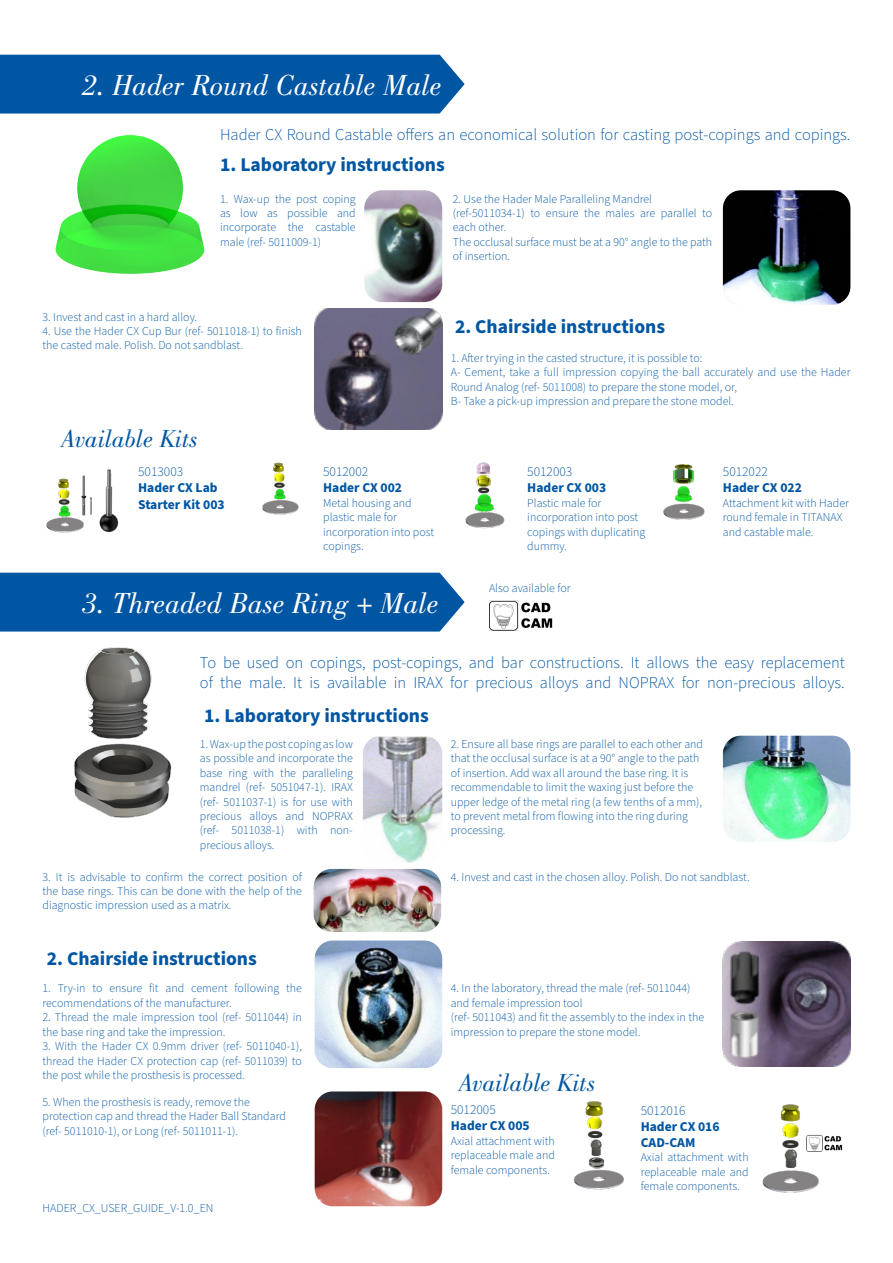
<style>
.page{position:relative;width:893px;height:1263px;background:#fff}
.page>*{position:absolute;margin:0;border:0;box-sizing:border-box;transform-origin:0 0}
.Subtitle{font:italic 30px "Bodoni Std";color:#fff}
.Subtitle-2{font:italic 25.5px "Bodoni Std";color:#0156a4}
.Small_title{font:700 19.5px "Source Sans Pro";color:#0156a4}
.t1{font:300 16.5px/19.8px "Source Sans Pro";color:#0156a4}
.References_numbers{font:700 13.5px/16.2px "Source Sans Pro";color:#0156a4}
.References_numbers-2{font:300 13.5px "Source Sans Pro";color:#0156a4}
.References_numbers-3{font:300 12px/14.4px "Source Sans Pro";color:#0156a4}
</style>
<div class="page">
<div style="left:0;top:54px;width:465px;height:60px;background:#0156a4"></div>
<img style="left:55px;top:135px;width:150px;height:139px">
<img style="left:723px;top:190px;width:127px;height:115px">
<img style="left:364px;top:190px;width:78px;height:112px">
<img style="left:315px;top:308px;width:127px;height:121px">
<img style="left:46px;top:469px;width:73px;height:64px">
<img style="left:262px;top:462px;width:37px;height:53px">
<img style="left:465px;top:462px;width:40px;height:67px">
<img style="left:663px;top:464px;width:41px;height:56px">
<div style="left:0;top:572px;width:465px;height:60px;background:#0156a4"></div>
<img style="left:85px;top:647px;width:67px;height:93px">
<img style="left:74px;top:743px;width:98px;height:75px">
<img style="left:723px;top:736px;width:127px;height:106px">
<img style="left:723px;top:942px;width:127px;height:125px">
<img style="left:315px;top:1091px;width:127px;height:115px">
<img style="left:363px;top:736px;width:79px;height:127px">
<img style="left:315px;top:940px;width:127px;height:128px">
<img style="left:314px;top:869px;width:127px;height:63px">
<img style="left:573px;top:1101px;width:51px;height:89px">
<img style="left:762px;top:1104px;width:81px;height:89px">
<img style="left:489px;top:600px;width:64px;height:31px">
<p class="Subtitle" style="left:83px;top:68px;width:361px">2. Hader Round Castable Male</p>
<p class="t1" style="left:220px;top:125px;width:632px">Hader CX Round Castable offers an economical solution for casting post-copings and copings.</p>
<p class="Small_title" style="left:220px;top:152px;width:226px">1. Laboratory instructions</p>
<p class="References_numbers-3" style="left:220px;top:192px;width:137px;text-align:justify">1. Wax-up the post coping as low as possible and incorporate the castable male (ref- 5011009-1)</p>
<p class="References_numbers-3" style="left:453px;top:192px;width:201px">2. Use the Hader Male Paralleling Mandrel</p>
<p class="References_numbers-3" style="left:453px;top:206px;width:261px">(ref-5011034-1) to ensure the males are parallel to each other.</p>
<p class="References_numbers-3" style="left:453px;top:235px;width:261px">The occlusal surface must be at a 90° angle to the path of insertion.</p>
<p class="References_numbers-3" style="left:43px;top:310px;width:156px">3. Invest and cast in a hard alloy.</p>
<p class="References_numbers-3" style="left:43px;top:324px;width:261px">4. Use the Hader CX Cup Bur (ref- 5011018-1) to finish the casted male. Polish. Do not sandblast.</p>
<p class="Subtitle-2" style="left:62px;top:424px;width:138px">Available Kits</p>
<p class="References_numbers-2" style="left:138px;top:463px;width:47px">5013003</p>
<p class="References_numbers" style="left:138px;top:480px;width:88px">Hader CX Lab<br>Starter Kit 003</p>
<p class="Small_title" style="left:455px;top:313px;width:212px">2. Chairside instructions</p>
<p class="References_numbers-3" style="left:451px;top:351px;width:253px">1. After trying in the casted structure, it is possible to:</p>
<p class="References_numbers-3" style="left:451px;top:365px;width:401px">A- Cement, take a full impression copying the ball accurately and use the Hader<br>Round Analog (ref- 5011008) to prepare the stone model, or,</p>
<p class="References_numbers-3" style="left:451px;top:394px;width:285px">B- Take a pick-up impression and prepare the stone model.</p>
<p class="References_numbers-2" style="left:323px;top:463px;width:47px">5012002</p>
<p class="References_numbers" style="left:323px;top:480px;width:80px">Hader CX 002</p>
<p class="References_numbers-3" style="left:323px;top:496px;width:112px">Metal housing and plastic male for incorporation into post copings.</p>
<p class="References_numbers-2" style="left:527px;top:463px;width:47px">5012003</p>
<p class="References_numbers" style="left:527px;top:480px;width:80px">Hader CX 003</p>
<p class="References_numbers-3" style="left:527px;top:496px;width:120px">Plastic male for incorporation into post copings with duplicating dummy.</p>
<p class="References_numbers-2" style="left:723px;top:463px;width:47px">5012022</p>
<p class="References_numbers" style="left:723px;top:480px;width:80px">Hader CX 022</p>
<p class="References_numbers-3" style="left:723px;top:496px;width:128px">Attachment kit with Hader round female in TITANAX and castable male.</p>
<p class="References_numbers-3" style="left:489px;top:581px;width:83px">Also available for</p>
<p class="Subtitle" style="left:83px;top:586px;width:358px">3. Threaded Base Ring + Male</p>
<p class="t1" style="left:200px;top:653px;width:646px">To be used on copings, post-copings, and bar constructions. It allows the easy replacement of the male. It is available in IRAX for precious alloys and NOPRAX for non-precious alloys.</p>
<p class="Small_title" style="left:204px;top:702px;width:226px">1. Laboratory instructions</p>
<p class="References_numbers-3" style="left:451px;top:737px;width:254px">2. Ensure all base rings are parallel to each other and that the occlusal surface is at a 90° angle to the path of insertion. Add wax all around the base ring. It is recommendable to limit the waxing just before the upper ledge of the metal ring (a few tenths of a mm), to prevent metal from flowing into the ring during processing.</p>
<p class="References_numbers-3" style="left:200px;top:737px;width:155px;text-align:justify">1. Wax-up the post coping as low as possible and incorporate the base ring with the paralleling mandrel (ref- 5051047-1). IRAX (ref- 5011037-1) is for use with precious alloys and NOPRAX (ref- 5011038-1) with non&shy;precious alloys.</p>
<p class="References_numbers-3" style="left:43px;top:870px;width:261px;text-align:justify">3. It is advisable to confirm the correct position of the base rings. This can be done with the help of the diagnostic impression used as a matrix.</p>
<p class="References_numbers-3" style="left:451px;top:870px;width:300px">4. Invest and cast in the chosen alloy. Polish. Do not sandblast.</p>
<p class="Small_title" style="left:47px;top:945px;width:212px">2. Chairside instructions</p>
<p class="References_numbers-3" style="left:43px;top:982px;width:261px">1. Try-in to ensure fit and cement following the recommendations of the manufacturer.</p>
<p class="References_numbers-3" style="left:43px;top:1010px;width:261px">2. Thread the male impression tool (ref- 5011044) in the base ring and take the impression.</p>
<p class="References_numbers-3" style="left:43px;top:1039px;width:261px;text-align:justify">3. With the Hader CX 0.9mm driver (ref- 5011040-1), thread the Hader CX protection cap (ref- 5011039) to the post while the prosthesis is processed.</p>
<p class="References_numbers-3" style="left:43px;top:1095px;width:245px">5. When the prosthesis is ready, remove the protection cap and thread the Hader Ball Standard (ref- 5011010-1), or Long (ref- 5011011-1).</p>
<p class="References_numbers-3" style="left:43px;top:1201px;width:172px">HADER_CX_USER_GUIDE_V-1.0_EN</p>
<p class="References_numbers-3" style="left:451px;top:982px;width:241px">4. In the laboratory, thread the male (ref- 5011044) and female impression tool</p>
<p class="References_numbers-3" style="left:451px;top:1010px;width:255px">(ref- 5011043) and fit the assembly to the index in the impression to prepare the stone model.</p>
<p class="Subtitle-2" style="left:459px;top:1068px;width:138px">Available Kits</p>
<p class="References_numbers-2" style="left:451px;top:1101px;width:47px">5012005</p>
<p class="References_numbers" style="left:451px;top:1118px;width:80px">Hader CX 005</p>
<p class="References_numbers-3" style="left:451px;top:1134px;width:106px;text-align:justify">Axial attachment with replaceable male and female components.</p>
<p class="References_numbers-2" style="left:641px;top:1101px;width:47px">5012016</p>
<p class="References_numbers" style="left:641px;top:1118px;width:80px">Hader CX 016<br>CAD-CAM</p>
<p class="References_numbers-3" style="left:641px;top:1150px;width:109px;text-align:justify">Axial attachment with replaceable male and female components.</p>
</div>
